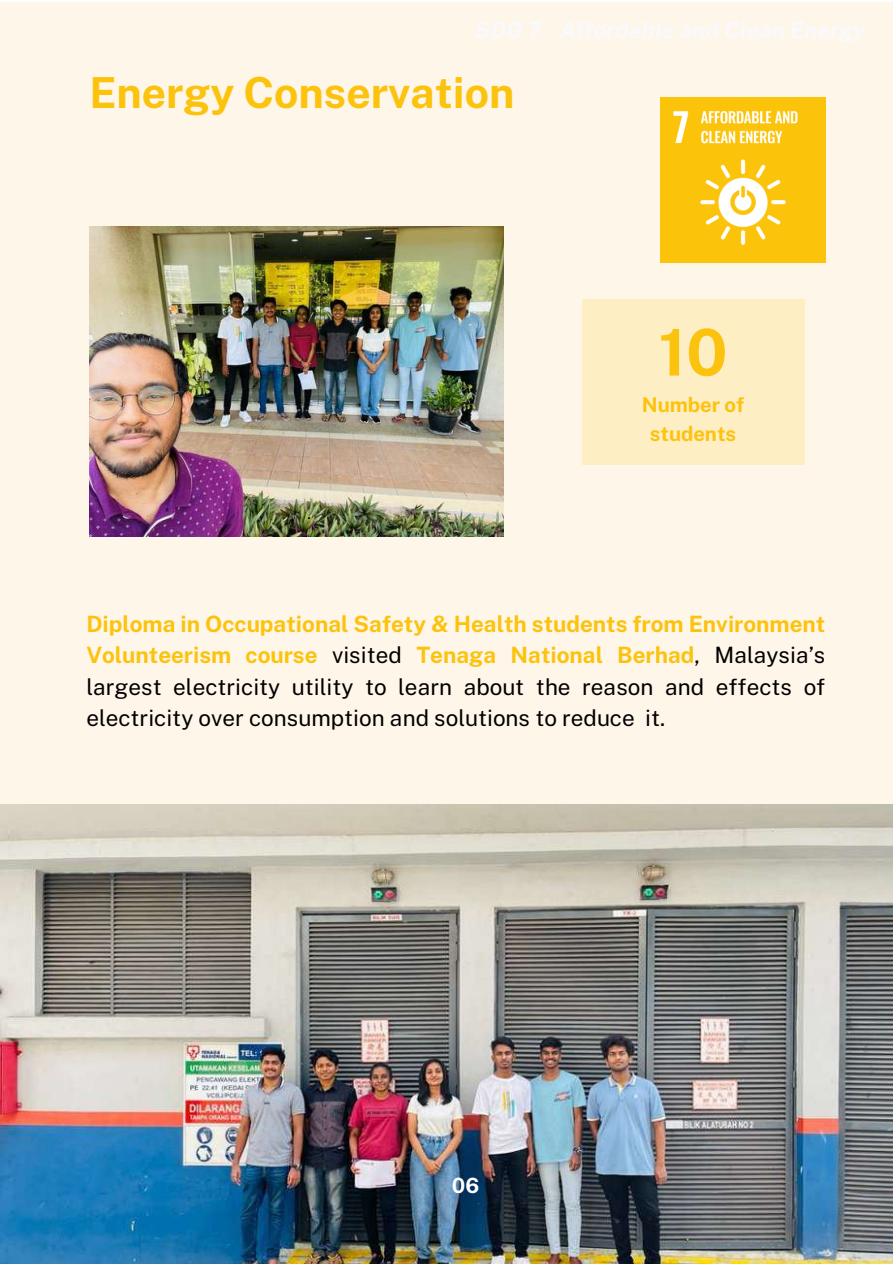
<style>
.page{position:relative;width:893px;height:1264px;background:#fff}
.page>*{position:absolute;margin:0;border:0;box-sizing:border-box;transform-origin:0 0}
.t1{font:700 64.5px "Public Sans";color:#fcc30e}
.t2{font:700 42.75px "Public Sans";color:#fcc30e}
.t3{font:22.5px/31.5px "Public Sans";color:#000;text-align:justify}
.t4{font:700 21px "Public Sans";color:#fff}
.t5{font:700 20.4px/28.2px "Public Sans";color:#fcc30e;text-align:center}
.t6{font:15.9px "Public Sans";color:#000}
.s1{font-weight:700;color:#fcc30e}
</style>
<div class="page">
<div style="left:0;top:3px;width:892px;height:1260px;background:#fff6ea"></div>
<img style="left:89px;top:226px;width:414px;height:311px">
<img style="left:0;top:805px;width:892px;height:458px">
<div style="left:582px;top:299px;width:222px;height:165px;background:#feeec4"></div>
<img style="left:660px;top:97px;width:165px;height:166px">
<h2 class="t2" style="left:89px;top:62px;width:427px">Energy Conservation</h2>
<p class="t6" style="left:307px;top:501px;width:5px">.</p>
<h1 class="t1" style="left:658px;top:305px;width:71px">10</h1>
<p class="t5" style="left:641px;top:389px;width:104px">Number of students</p>
<p class="t3" style="left:86px;top:606px;width:740px"><span class="s1">Diploma in Occupational Safety &amp; Health students from Environment Volunteerism course</span> visited <span class="s1">Tenaga National Berhad</span>, Malaysia’s largest electricity utility to learn about the reason and effects of electricity over consumption and solutions to reduce it.</p>
<p class="t4" style="left:452px;top:1170px;width:29px">06</p>
</div>
